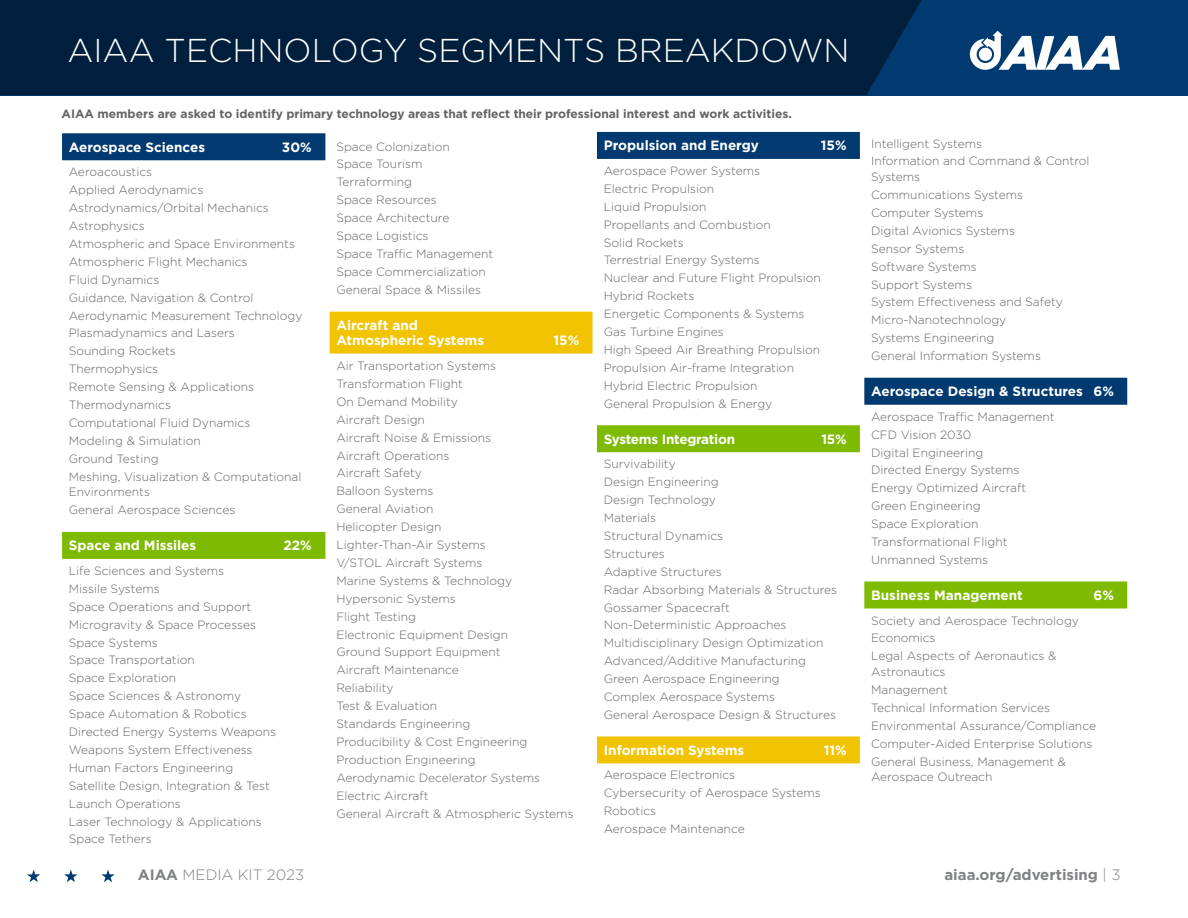
<style>
.page{position:relative;width:1188px;height:918px;background:#fff}
.page>*{position:absolute;margin:0;border:0;box-sizing:border-box;transform-origin:0 0}
.t1{font:300 33px "Gotham";color:#fff}
.t2{font:700 15px "Gotham";color:#808285}
.t3{font:300 15px "Gotham";color:#808285}
.t4{font:700 13.5px/15.8px "Gotham";color:#fff}
.t5{font:700 13.5px "Gotham";letter-spacing:-.02em;color:#fff}
.t6{font:300 12px/17.9px "Gotham";color:#636466}
.t7{font:700 12px "Gotham";color:#636466}
.s1{font-weight:700}
.s2{font-weight:300}
</style>
<div class="page">
<svg style="left:27px;top:870px;width:88px;height:12px"></svg>
<div style="left:62px;top:133px;width:263px;height:27px;background:#003a70"></div>
<div style="left:62px;top:532px;width:263px;height:27px;background:#7ebb00"></div>
<div style="left:0;top:0;width:1188px;height:95px;background:#003a70"></div>
<div style="left:0;top:0;width:922px;height:95px;background:#001f3c"></div>
<div style="left:330px;top:312px;width:263px;height:42px;background:#f1c300"></div>
<div style="left:597px;top:132px;width:263px;height:27px;background:#003a70"></div>
<div style="left:597px;top:425px;width:263px;height:27px;background:#7ebb00"></div>
<div style="left:597px;top:736px;width:263px;height:27px;background:#f1c300"></div>
<div style="left:864px;top:378px;width:263px;height:27px;background:#003a70"></div>
<div style="left:864px;top:581px;width:263px;height:27px;background:#7ebb00"></div>
<svg style="left:970px;top:31px;width:150px;height:39px"></svg>
<h1 class="t1" style="left:68px;top:32px;width:784px">AIAA TECHNOLOGY SEGMENTS BREAKDOWN</h1>
<p class="t7" style="left:62px;top:105px;width:732px">AIAA members are asked to identify primary technology areas that reflect their professional interest and work activities.</p>
<p class="t4" style="left:69px;top:139px;width:138px">Aerospace Sciences</p>
<p class="t4" style="left:282px;top:139px;width:31px">30%</p>
<p class="t6" style="left:69px;top:163px;width:235px">Aeroacoustics<br>Applied Aerodynamics<br>Astrodynamics/Orbital Mechanics<br>Astrophysics<br>Atmospheric and Space Environments<br>Atmospheric Flight Mechanics<br>Fluid Dynamics<br>Guidance, Navigation &amp; Control<br>Aerodynamic Measurement Technology<br>Plasmadynamics and Lasers<br>Sounding Rockets<br>Thermophysics<br>Remote Sensing &amp; Applications<br>Thermodynamics<br>Computational Fluid Dynamics<br>Modeling &amp; Simulation<br>Ground Testing<br>Meshing, Visualization &amp; Computational</p>
<p class="t6" style="left:69px;top:483px;width:168px">Environments<br>General Aerospace Sciences</p>
<p class="t4" style="left:69px;top:538px;width:129px">Space and Missiles</p>
<p class="t4" style="left:283px;top:538px;width:30px">22%</p>
<p class="t6" style="left:69px;top:562px;width:209px">Life Sciences and Systems<br>Missile Systems<br>Space Operations and Support<br>Microgravity &amp; Space Processes<br>Space Systems<br>Space Transportation<br>Space Exploration<br>Space Sciences &amp; Astronomy<br>Space Automation &amp; Robotics<br>Directed Energy Systems Weapons<br>Weapons System Effectiveness<br>Human Factors Engineering<br>Satellite Design, Integration &amp; Test<br>Launch Operations<br>Laser Technology &amp; Applications<br>Space Tethers</p>
<p class="t6" style="left:336px;top:137px;width:158px">Space Colonization<br>Space Tourism<br>Terraforming<br>Space Resources<br>Space Architecture<br>Space Logistics<br>Space Traffic Management<br>Space Commercialization<br>General Space &amp; Missiles</p>
<p class="t4" style="left:336px;top:317px;width:149px">Aircraft and<br>Atmospheric Systems</p>
<p class="t4" style="left:554px;top:333px;width:27px">15%</p>
<p class="t6" style="left:336px;top:357px;width:239px">Air Transportation Systems<br>Transformation Flight<br>On Demand Mobility<br>Aircraft Design<br>Aircraft Noise &amp; Emissions<br>Aircraft Operations<br>Aircraft Safety<br>Balloon Systems<br>General Aviation<br>Helicopter Design<br>Lighter-Than-Air Systems<br>V/STOL Aircraft Systems<br>Marine Systems &amp; Technology<br>Hypersonic Systems<br>Flight Testing<br>Electronic Equipment Design<br>Ground Support Equipment<br>Aircraft Maintenance<br>Reliability<br>Test &amp; Evaluation<br>Standards Engineering<br>Producibility &amp; Cost Engineering<br>Production Engineering<br>Aerodynamic Decelerator Systems<br>Electric Aircraft<br>General Aircraft &amp; Atmospheric Systems</p>
<p class="t4" style="left:604px;top:138px;width:157px">Propulsion and Energy</p>
<p class="t4" style="left:821px;top:138px;width:27px">15%</p>
<p class="t6" style="left:604px;top:162px;width:219px">Aerospace Power Systems<br>Electric Propulsion<br>Liquid Propulsion<br>Propellants and Combustion<br>Solid Rockets<br>Terrestrial Energy Systems<br>Nuclear and Future Flight Propulsion<br>Hybrid Rockets<br>Energetic Components &amp; Systems<br>Gas Turbine Engines<br>High Speed Air Breathing Propulsion<br>Propulsion Air-frame Integration<br>Hybrid Electric Propulsion<br>General Propulsion &amp; Energy</p>
<p class="t5" style="left:604px;top:430px;width:133px">Systems Integration</p>
<p class="t4" style="left:821px;top:431px;width:27px">15%</p>
<p class="t6" style="left:604px;top:455px;width:235px">Survivability<br>Design Engineering<br>Design Technology<br>Materials<br>Structural Dynamics<br>Structures<br>Adaptive Structures<br>Radar Absorbing Materials &amp; Structures<br>Gossamer Spacecraft<br>Non-Deterministic Approaches<br>Multidisciplinary Design Optimization<br>Advanced/Additive Manufacturing<br>Green Aerospace Engineering<br>Complex Aerospace Systems<br>General Aerospace Design &amp; Structures</p>
<p class="t4" style="left:604px;top:742px;width:142px">Information Systems</p>
<p class="t4" style="left:824px;top:742px;width:25px">11%</p>
<p class="t6" style="left:604px;top:766px;width:219px">Aerospace Electronics<br>Cybersecurity of Aerospace Systems<br>Robotics<br>Aerospace Maintenance</p>
<p class="t6" style="left:871px;top:134px;width:220px">Intelligent Systems<br>Information and Command &amp; Control</p>
<p class="t6" style="left:871px;top:168px;width:193px">Systems<br>Communications Systems<br>Computer Systems<br>Digital Avionics Systems<br>Sensor Systems<br>Software Systems<br>Support Systems<br>System Effectiveness and Safety<br>Micro-Nanotechnology<br>Systems Engineering<br>General Information Systems</p>
<p class="t4" style="left:871px;top:383px;width:244px">Aerospace Design &amp; Structures 6%</p>
<p class="t6" style="left:871px;top:407px;width:185px">Aerospace Traffic Management<br>CFD Vision 2030<br>Digital Engineering<br>Directed Energy Systems<br>Energy Optimized Aircraft<br>Green Engineering<br>Space Exploration<br>Transformational Flight<br>Unmanned Systems</p>
<p class="t4" style="left:871px;top:587px;width:153px">Business Management</p>
<p class="t4" style="left:1094px;top:587px;width:22px">6%</p>
<p class="t6" style="left:871px;top:611px;width:209px">Society and Aerospace Technology<br>Economics<br>Legal Aspects of Aeronautics &amp;</p>
<p class="t6" style="left:871px;top:663px;width:226px">Astronautics<br>Management<br>Technical Information Services<br>Environmental Assurance/Compliance<br>Computer-Aided Enterprise Solutions<br>General Business, Management &amp;</p>
<p class="t6" style="left:871px;top:768px;width:123px">Aerospace Outreach</p>
<p class="t3" style="left:138px;top:867px;width:168px"><span class="s1">AIAA</span> MEDIA KIT 2023</p>
<p class="t2" style="left:944px;top:865px;width:178px">aiaa.org/advertising <span class="s2">| 3</span></p>
</div>
